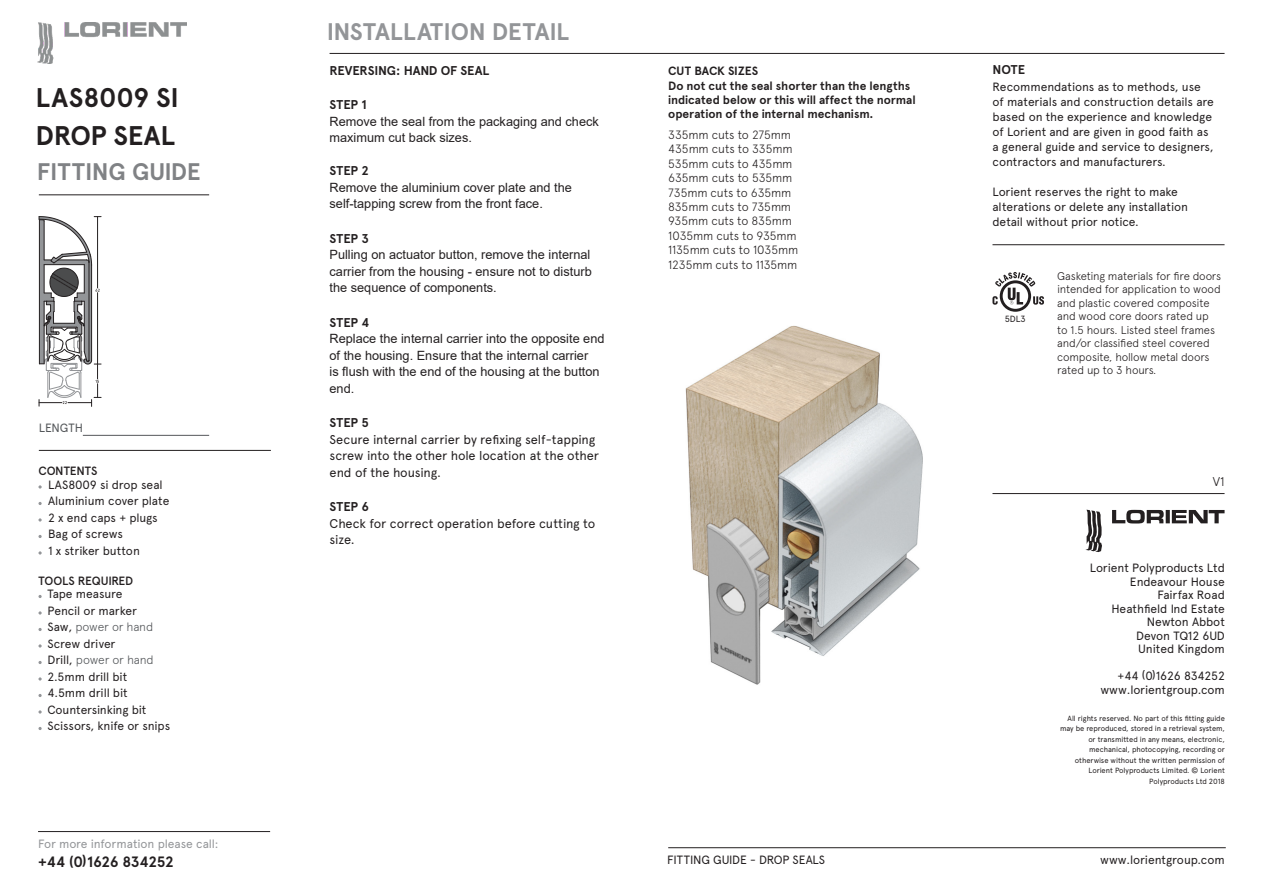
<style>
.page{position:relative;width:1263px;height:893px;background:#fff}
.page>*{position:absolute;margin:0;border:0;box-sizing:border-box;transform-origin:0 0}
.Main_Header_Title_Gr{font:700 27px/37.5px "Apercu Pro";letter-spacing:-.01em;color:#231f20}
.Main_Header_Title_Gr-2{font:700 24px "Apercu Pro";letter-spacing:-.015em;color:#939598}
.t1{font:700 24px "Apercu Pro";letter-spacing:-.005em;color:#808285}
.t2{font:700 15px "Apercu Pro";letter-spacing:-.02em;color:#231f20}
.Step_Headers{font:12.75px/16.5px "Arial";color:#231f20}
.Step_Headers-2{font:12.75px/16.5px "Apercu Pro";letter-spacing:-.01em;color:#231f20}
.Step_Headers-3{font:700 12.75px "Apercu Pro";letter-spacing:-.01em;color:#231f20}
.Cover_Copy__content{font:700 12.75px "Apercu Pro";color:#231f20}
.Step_copy{font:300 12.75px "Apercu Pro";color:#231f20}
.Cover_Copy__content-2{font:12px/13.5px "Apercu Pro";letter-spacing:-.01em;color:#231f20;text-align:right}
.t3{font:300 12px "Apercu Pro";letter-spacing:-.01em;color:#231f20}
.t4{font:700 12px/14.4px "Apercu Pro";letter-spacing:-.005em;color:#231f20}
.Footer_Regular{font:12px "Apercu Pro";letter-spacing:-.01em;color:#231f20}
.Cover_Copy__content-3{font:300 12px "Apercu Pro";letter-spacing:-.015em;color:#54575a}
.t5{font:12px "Apercu Pro";letter-spacing:-.01em;color:#939598}
.Cover__Heads__conten{font:500 12px "Apercu Pro";letter-spacing:-.015em;color:#231f20}
.t6{font:12px "Apercu Pro";color:#54575a}
.t7{font:300 11.25px/13.5px "Apercu Pro";letter-spacing:-.015em;color:#231f20}
.t8{font:9px "Apercu Pro";color:#231f20}
.t9{font:7.5px/10.5px "Apercu Pro";letter-spacing:-.01em;color:#231f20;text-align:right}
.s1{font-weight:400;color:#231f20}
.s2{font-family:"Apercu Pro";font-weight:700}
.s3{font-weight:700}
</style>
<div class="page">
<img style="left:685px;top:245px;width:408px;height:440px">
<img style="left:38px;top:22px;width:148px;height:42px">
<hr style="left:39px;top:450px;width:232px;height:1px;background:#231f20">
<hr style="left:39px;top:195px;width:170px;height:1px;background:#231f20">
<svg style="left:38px;top:485px;width:4px;height:4px"></svg>
<svg style="left:38px;top:502px;width:4px;height:3px"></svg>
<svg style="left:38px;top:518px;width:4px;height:4px"></svg>
<svg style="left:38px;top:535px;width:4px;height:3px"></svg>
<svg style="left:38px;top:551px;width:4px;height:4px"></svg>
<svg style="left:38px;top:595px;width:4px;height:3px"></svg>
<svg style="left:38px;top:611px;width:4px;height:4px"></svg>
<svg style="left:38px;top:628px;width:4px;height:3px"></svg>
<svg style="left:38px;top:644px;width:4px;height:4px"></svg>
<svg style="left:38px;top:661px;width:4px;height:3px"></svg>
<svg style="left:38px;top:677px;width:4px;height:4px"></svg>
<svg style="left:38px;top:694px;width:4px;height:3px"></svg>
<svg style="left:38px;top:710px;width:4px;height:4px"></svg>
<svg style="left:38px;top:727px;width:4px;height:3px"></svg>
<hr style="left:668px;top:847px;width:558px;height:1px;background:#231f20">
<svg style="left:1085px;top:510px;width:17px;height:42px"></svg>
<svg style="left:1112px;top:510px;width:112px;height:13px"></svg>
<hr style="left:992px;top:493px;width:232px;height:1px;background:#231f20">
<hr style="left:330px;top:53px;width:894px;height:1px;background:#231f20">
<hr style="left:38px;top:831px;width:232px;height:1px;background:#231f20">
<hr style="left:83px;top:435px;width:126px;height:1px;background:#54575a">
<svg style="left:39px;top:216px;width:62px;height:190px"></svg>
<svg style="left:1000px;top:280px;width:31px;height:32px"></svg>
<div style="left:1003px;top:283px;width:25px;height:26px;background:#fff;border-radius:50%"></div>
<svg style="left:992px;top:272px;width:52px;height:33px"></svg>
<hr style="left:992px;top:244px;width:232px;height:1px;background:#231f20">
<p class="Main_Header_Title_Gr" style="left:36px;top:77px;width:145px">LAS8009 SI<br>DROP SEAL</p>
<p class="t1" style="left:37px;top:153px;width:165px">FITTING GUIDE</p>
<p class="t6" style="left:39px;top:419px;width:46px">LENGTH</p>
<p class="Cover__Heads__conten" style="left:38px;top:462px;width:61px">CONTENTS</p>
<p class="Cover_Copy__content-2" style="left:48px;top:477px;width:116px">LAS8009 si drop seal</p>
<p class="Cover_Copy__content-2" style="left:48px;top:493px;width:123px">Aluminium cover plate</p>
<p class="Cover_Copy__content-2" style="left:48px;top:510px;width:111px">2 x end caps + plugs</p>
<p class="Cover_Copy__content-2" style="left:48px;top:526px;width:76px">Bag of screws</p>
<p class="Cover_Copy__content-2" style="left:48px;top:543px;width:93px">1 x striker button</p>
<p class="Cover__Heads__conten" style="left:38px;top:571px;width:96px">TOOLS REQUIRED</p>
<p class="Cover_Copy__content-2" style="left:47px;top:586px;width:77px">Tape measure</p>
<p class="Cover_Copy__content-2" style="left:47px;top:603px;width:91px">Pencil or marker</p>
<p class="Cover_Copy__content-3" style="left:47px;top:618px;width:107px"><span class="s1">Saw,</span> power or hand</p>
<p class="Cover_Copy__content-2" style="left:47px;top:636px;width:70px">Screw driver</p>
<p class="Cover_Copy__content-3" style="left:47px;top:651px;width:108px"><span class="s1">Drill,</span> power or hand</p>
<p class="Cover_Copy__content-2" style="left:47px;top:669px;width:81px">2.5mm drill bit</p>
<p class="Cover_Copy__content-2" style="left:47px;top:685px;width:82px">4.5mm drill bit</p>
<p class="Cover_Copy__content-2" style="left:47px;top:702px;width:101px">Countersinking bit</p>
<p class="Cover_Copy__content-2" style="left:47px;top:718px;width:124px">Scissors, knife or snips</p>
<p class="t5" style="left:38px;top:834px;width:182px">For more information please call:</p>
<p class="t2" style="left:38px;top:851px;width:137px">+44 (0)1626 834252</p>
<p class="Main_Header_Title_Gr-2" style="left:327px;top:13px;width:244px">INSTALLATION DETAIL</p>
<p class="Step_Headers-3" style="left:330px;top:61px;width:161px">REVERSING: HAND OF SEAL</p>
<p class="Step_Headers-3" style="left:330px;top:95px;width:39px">STEP 1</p>
<p class="Step_Headers" style="left:330px;top:113px;width:271px">Remove the seal from the packaging and check maximum cut back sizes.</p>
<p class="Step_Headers-3" style="left:330px;top:161px;width:41px">STEP 2</p>
<p class="Step_Headers" style="left:330px;top:179px;width:244px">Remove the aluminium cover plate and the self-tapping screw from the front face.</p>
<p class="Step_Headers" style="left:330px;top:230px;width:264px"><span class="s2">STEP 3<br></span>Pulling on actuator button, remove the internal carrier from the housing - ensure not to disturb the sequence of components.</p>
<p class="Step_Headers" style="left:330px;top:314px;width:276px"><span class="s2">STEP 4<br></span>Replace the internal carrier into the opposite end of the housing. Ensure that the internal carrier<br>is flush with the end of the housing at the button end.</p>
<p class="Step_Headers-2" style="left:330px;top:414px;width:271px"><span class="s3">STEP 5<br></span>Secure internal carrier by refixing self-tapping screw into the other hole location at the other end of the housing.</p>
<p class="Step_Headers-2" style="left:330px;top:498px;width:267px"><span class="s3">STEP 6<br></span>Check for correct operation before cutting to size.</p>
<p class="t4" style="left:668px;top:63px;width:249px">CUT BACK SIZES<br>Do not cut the seal shorter than the lengths indicated below or this will affect the normal operation of the internal mechanism.</p>
<p class="t3" style="left:668px;top:126px;width:124px">335mm cuts to 275mm</p>
<p class="t3" style="left:668px;top:140px;width:126px">435mm cuts to 335mm</p>
<p class="t3" style="left:668px;top:155px;width:126px">535mm cuts to 435mm</p>
<p class="t3" style="left:668px;top:169px;width:126px">635mm cuts to 535mm</p>
<p class="t3" style="left:668px;top:183px;width:125px">735mm cuts to 635mm</p>
<p class="t3" style="left:668px;top:198px;width:124px">835mm cuts to 735mm</p>
<p class="t3" style="left:668px;top:212px;width:125px">935mm cuts to 835mm</p>
<p class="t3" style="left:668px;top:227px;width:130px">1035mm cuts to 935mm</p>
<p class="t3" style="left:668px;top:241px;width:132px">1135mm cuts to 1035mm</p>
<p class="t3" style="left:668px;top:255px;width:131px">1235mm cuts to 1135mm</p>
<p class="Cover_Copy__content" style="left:992px;top:60px;width:34px">NOTE</p>
<p class="Cover_Copy__content-2" style="left:992px;top:78px;width:223px;line-height:15px;text-align:left">Recommendations as to methods, use of materials and construction details are based on the experience and knowledge of Lorient and are given in good faith as a general guide and service to designers, contractors and manufacturers.</p>
<p class="Cover_Copy__content-2" style="left:992px;top:183px;width:197px;line-height:15px;text-align:left">Lorient reserves the right to make alterations or delete any installation detail without prior notice.</p>
<p class="t8" style="left:1005px;top:312px;width:22px">5DL3</p>
<p class="t7" style="left:1057px;top:268px;width:166px">Gasketing materials for fire doors intended for application to wood and plastic covered composite and wood core doors rated up to 1.5 hours. Listed steel frames and/or classified steel covered composite, hollow metal doors rated up to 3 hours.</p>
<p class="Step_copy" style="left:1213px;top:472px;width:13px">V1</p>
<p class="Cover_Copy__content-2" style="left:1090px;top:560px;width:136px">Lorient Polyproducts Ltd<br>Endeavour House<br>Fairfax Road<br>Heathfield Ind Estate<br>Newton Abbot<br>Devon TQ12 6UD<br>United Kingdom</p>
<p class="Cover_Copy__content-2" style="left:1100px;top:668px;width:126px">+44 (0)1626 834252 www.lorientgroup.com</p>
<p class="t9" style="left:1060px;top:712px;width:166px">All rights reserved. No part of this fitting guide may be reproduced, stored in a retrieval system, or transmitted in any means, electronic, mechanical, photocopying, recording or otherwise without the written permission of Lorient Polyproducts Limited. © Lorient Polyproducts Ltd 2018</p>
<p class="Footer_Regular" style="left:667px;top:851px;width:160px">FITTING GUIDE - DROP SEALS</p>
<p class="Footer_Regular" style="left:1100px;top:851px;width:126px">www.lorientgroup.com</p>
</div>
